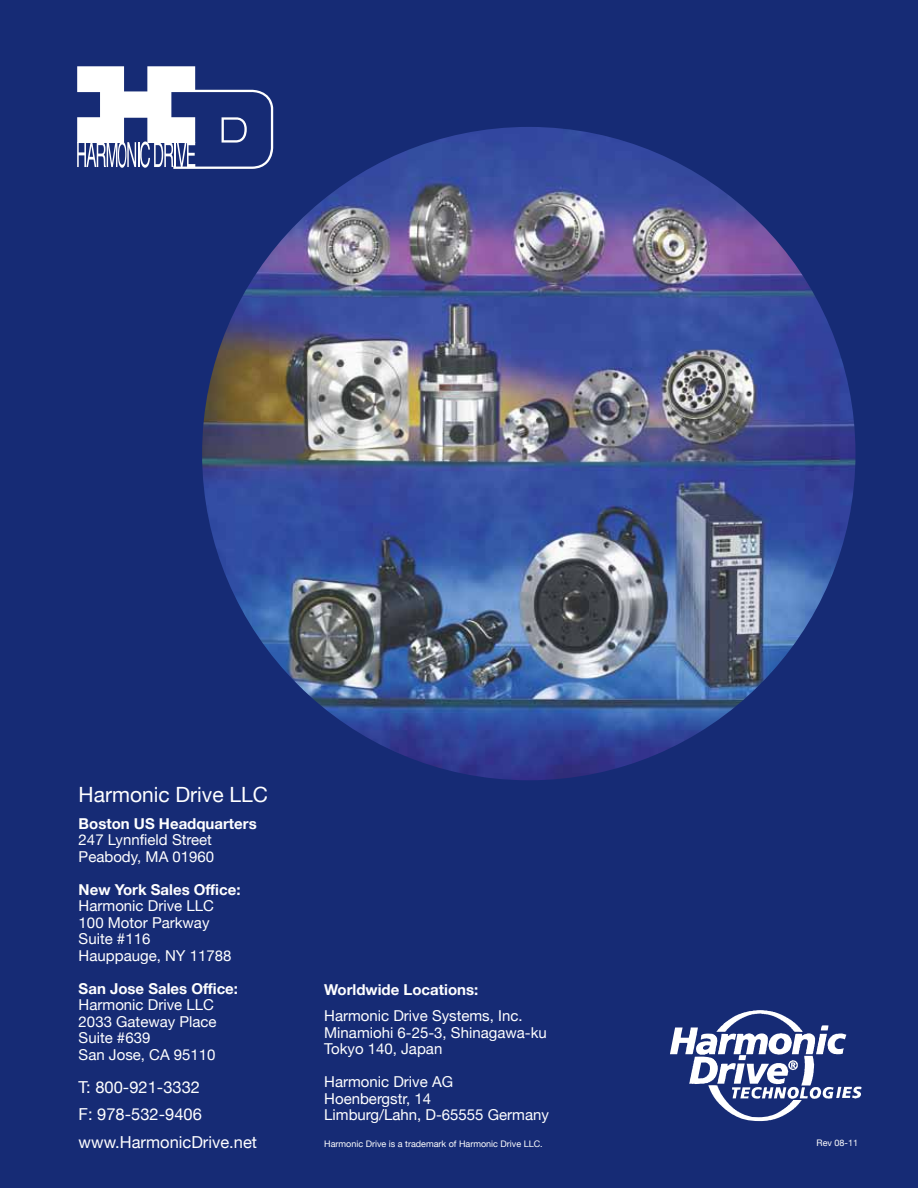
<style>
.page{position:relative;width:918px;height:1188px;background:#162b75}
.page>*{position:absolute;margin:0;border:0;box-sizing:border-box;transform-origin:0 0}
.t1{font:21px "Helvetica Neue";color:#fff}
.t2{font:16.5px/27.3px "Helvetica Neue";color:#fff}
.t3{font:15px/16.5px "Helvetica Neue";color:#fff}
.t4{font:700 15px "Helvetica Neue";color:#fff}
.t5{font:9px "Helvetica Neue";color:#fff}
</style>
<div class="page">
<img style="left:202px;top:127px;width:653px;height:653px;border-radius:327px">
<svg style="left:77px;top:66px;width:196px;height:103px"></svg>
<img style="left:716px;top:1010px;width:84px;height:22px">
<h1 class="t1" style="left:79px;top:782px;width:191px">Harmonic Drive LLC</h1>
<p class="t4" style="left:79px;top:814px;width:180px">Boston US Headquarters</p>
<p class="t3" style="left:79px;top:832px;width:137px">247 Lynnfield Street<br>Peabody, MA 01960</p>
<p class="t4" style="left:79px;top:880px;width:163px">New York Sales Office:</p>
<p class="t3" style="left:79px;top:898px;width:154px">Harmonic Drive LLC<br>100 Motor Parkway<br>Suite #116<br>Hauppauge, NY 11788</p>
<p class="t4" style="left:79px;top:979px;width:161px">San Jose Sales Office:</p>
<p class="t3" style="left:79px;top:997px;width:140px">Harmonic Drive LLC<br>2033 Gateway Place<br>Suite #639<br>San Jose, CA 95110</p>
<p class="t2" style="left:79px;top:1073px;width:180px">T: 800-921-3332<br>F: 978-532-9406 www.HarmonicDrive.net</p>
<p class="t4" style="left:324px;top:981px;width:156px">Worldwide Locations:</p>
<p class="t3" style="left:324px;top:1008px;width:224px">Harmonic Drive Systems, Inc.<br>Minamiohi 6-25-3, Shinagawa-ku<br>Tokyo 140, Japan</p>
<p class="t3" style="left:324px;top:1074px;width:226px">Harmonic Drive AG<br>Hoenbergstr, 14<br>Limburg/Lahn, D-65555 Germany</p>
<p class="t5" style="left:324px;top:1138px;width:220px">Harmonic Drive is a trademark of Harmonic Drive LLC.</p>
<p class="t5" style="left:817px;top:1137px;width:43px">Rev 08-11</p>
</div>
